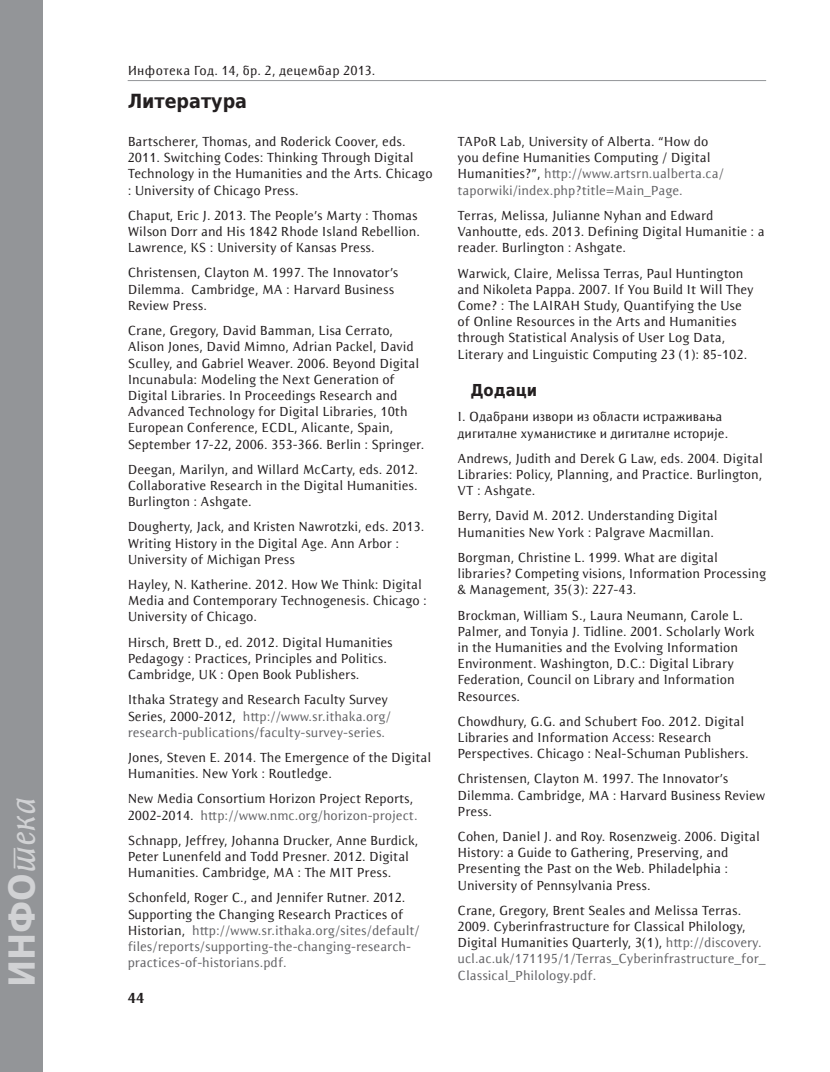
<style>
.page{position:relative;width:830px;height:1072px;background:#fff}
.page>*{position:absolute;margin:0;border:0;box-sizing:border-box;transform-origin:0 0}
.t1{font:700 36px "DejaVu Sans Condensed";color:#d1d2d4}
.t2{font:700 19.5px "DejaVu Sans Condensed";color:#231f20}
.t3{font:700 16.5px "DejaVu Sans Condensed";color:#231f20}
.t4{font:700 15px "Resavska BG Sans";color:#231f20}
.t5{font:13.5px/16.2px "Resavska BG Sans";color:#231f20}
.t6{font:13.5px/16.2px "Resavska BG Sans";color:#636366}
.t7{font:13.5px "Resavska BG Sans";letter-spacing:.025em;color:#231f20}
.s1{font-family:"Resavska BG Sans";font-weight:400;font-style:italic}
.s2{color:#231f20}
.s3{color:#636366}
</style>
<div class="page">
<hr style="left:128px;top:80px;width:637px;height:1px;background:#939598">
<div style="left:0;top:0;width:43px;height:1071px;background:#939598"></div>
<h1 class="t1" style="left:-7px;top:986px;width:191px;rotate:-90deg">Инфо<span class="s1">тека</span></h1>
<p class="t7" style="left:128px;top:63px;width:249px">Инфотека Год. 14, бр. 2, децембар 2013.</p>
<h2 class="t2" style="left:128px;top:85px;width:121px">Литература</h2>
<p class="t5" style="left:128px;top:133px;width:306px">Bartscherer, Thomas, and Roderick Coover, eds.<br>2011. Switching Codes: Thinking Through Digital Technology in the Humanities and the Arts. Chicago : University of Chicago Press.</p>
<p class="t5" style="left:128px;top:207px;width:293px">Chaput, Eric J. 2013. The People’s Marty : Thomas<br>Wilson Dorr and His 1842 Rhode Island Rebellion.<br>Lawrence, KS : University of Kansas Press.</p>
<p class="t5" style="left:128px;top:265px;width:272px">Christensen, Clayton M. 1997. The Innovator’s<br>Dilemma. Cambridge, MA : Harvard Business<br>Review Press.</p>
<p class="t5" style="left:128px;top:322px;width:298px">Crane, Gregory, David Bamman, Lisa Cerrato, Alison Jones, David Mimno, Adrian Packel, David Sculley, and Gabriel Weaver. 2006. Beyond Digital Incunabula: Modeling the Next Generation of Digital Libraries. In Proceedings Research and Advanced Technology for Digital Libraries, 10th European Conference, ECDL, Alicante, Spain, September 17-22, 2006. 353-366. Berlin : Springer.</p>
<p class="t5" style="left:128px;top:461px;width:292px;text-align:justify">Deegan, Marilyn, and Willard McCarty, eds. 2012.<br>Collaborative Research in the Digital Humanities.<br>Burlington : Ashgate.</p>
<p class="t5" style="left:128px;top:519px;width:298px">Dougherty, Jack, and Kristen Nawrotzki, eds. 2013.<br>Writing History in the Digital Age. Ann Arbor :<br>University of Michigan Press</p>
<p class="t5" style="left:128px;top:576px;width:300px">Hayley, N. Katherine. 2012. How We Think: Digital<br>Media and Contemporary Technogenesis. Chicago :<br>University of Chicago.</p>
<p class="t5" style="left:128px;top:634px;width:266px">Hirsch, Brett D., ed. 2012. Digital Humanities<br>Pedagogy : Practices, Principles and Politics.<br>Cambridge, UK : Open Book Publishers.</p>
<p class="t6" style="left:128px;top:691px;width:264px"><span class="s2">Ithaka Strategy and Research Faculty Survey<br>Series, 2000-2012,</span> http://www.sr.ithaka.org/ research-publications/faculty-survey-series.</p>
<p class="t5" style="left:128px;top:749px;width:305px">Jones, Steven E. 2014. The Emergence of the Digital<br>Humanities. New York : Routledge.</p>
<p class="t5" style="left:128px;top:790px;width:291px">New Media Consortium Horizon Project Reports,<br>2002-2014. <span class="s3">http://www.nmc.org/horizon-project.</span></p>
<p class="t5" style="left:128px;top:832px;width:292px">Schnapp, Jeffrey, Johanna Drucker, Anne Burdick,<br>Peter Lunenfeld and Todd Presner. 2012. Digital<br>Humanities. Cambridge, MA : The MIT Press.</p>
<p class="t6" style="left:128px;top:889px;width:293px"><span class="s2">Schonfeld, Roger C., and Jennifer Rutner. 2012.<br>Supporting the Changing Research Practices of Historian,</span> http://www.sr.ithaka.org/sites/default/ files/reports/supporting-the-changing-research&shy;practices-of-historians.pdf.</p>
<p class="t4" style="left:128px;top:989px;width:18px">44</p>
<p class="t5" style="left:457px;top:133px;width:268px">TAPoR Lab, University of Alberta. “How do you define Humanities Computing / Digital Humanities?”, <span class="s3">http://www.artsrn.ualberta.ca/ taporwiki/index.php?title=Main_Page.</span></p>
<p class="t5" style="left:457px;top:207px;width:308px">Terras, Melissa, Julianne Nyhan and Edward<br>Vanhoutte, eds. 2013. Defining Digital Humanitie : a reader. Burlington : Ashgate.</p>
<p class="t5" style="left:457px;top:265px;width:297px">Warwick, Claire, Melissa Terras, Paul Huntington and Nikoleta Pappa. 2007. If You Build It Will They Come? : The LAIRAH Study, Quantifying the Use of Online Resources in the Arts and Humanities through Statistical Analysis of User Log Data, Literary and Linguistic Computing 23 (1): 85-102.</p>
<p class="t3" style="left:470px;top:377px;width:68px">Додаци</p>
<p class="t5" style="left:457px;top:409px;width:272px">I. Одабрани извори из области истраживања дигиталне хуманистике и дигиталне историје.</p>
<p class="t5" style="left:457px;top:450px;width:306px;text-align:justify">Andrews, Judith and Derek G Law, eds. 2004. Digital Libraries: Policy, Planning, and Practice. Burlington, VT : Ashgate.</p>
<p class="t5" style="left:457px;top:508px;width:261px">Berry, David M. 2012. Understanding Digital<br>Humanities New York : Palgrave Macmillan.</p>
<p class="t5" style="left:457px;top:549px;width:310px">Borgman, Christine L. 1999. What are digital libraries? Competing visions, Information Processing &amp; Management, 35(3): 227-43.</p>
<p class="t5" style="left:457px;top:607px;width:298px">Brockman, William S., Laura Neumann, Carole L.<br>Palmer, and Tonyia J. Tidline. 2001. Scholarly Work in the Humanities and the Evolving Information Environment. Washington, D.C.: Digital Library Federation, Council on Library and Information Resources.</p>
<p class="t5" style="left:457px;top:713px;width:292px">Chowdhury, G.G. and Schubert Foo. 2012. Digital<br>Libraries and Information Access: Research<br>Perspectives. Chicago : Neal-Schuman Publishers.</p>
<p class="t5" style="left:457px;top:770px;width:309px">Christensen, Clayton M. 1997. The Innovator’s<br>Dilemma. Cambridge, MA : Harvard Business Review<br>Press.</p>
<p class="t5" style="left:457px;top:828px;width:304px">Cohen, Daniel J. and Roy. Rosenzweig. 2006. Digital History: a Guide to Gathering, Preserving, and Presenting the Past on the Web. Philadelphia :<br>University of Pennsylvania Press.</p>
<p class="t5" style="left:457px;top:902px;width:309px">Crane, Gregory, Brent Seales and Melissa Terras.<br>2009. Cyberinfrastructure for Classical Philology, Digital Humanities Quarterly, 3(1), <span class="s3">http://discovery. ucl.ac.uk/171195/1/Terras_Cyberinfrastructure_for_ Classical_Philology.pdf.</span></p>
</div>
